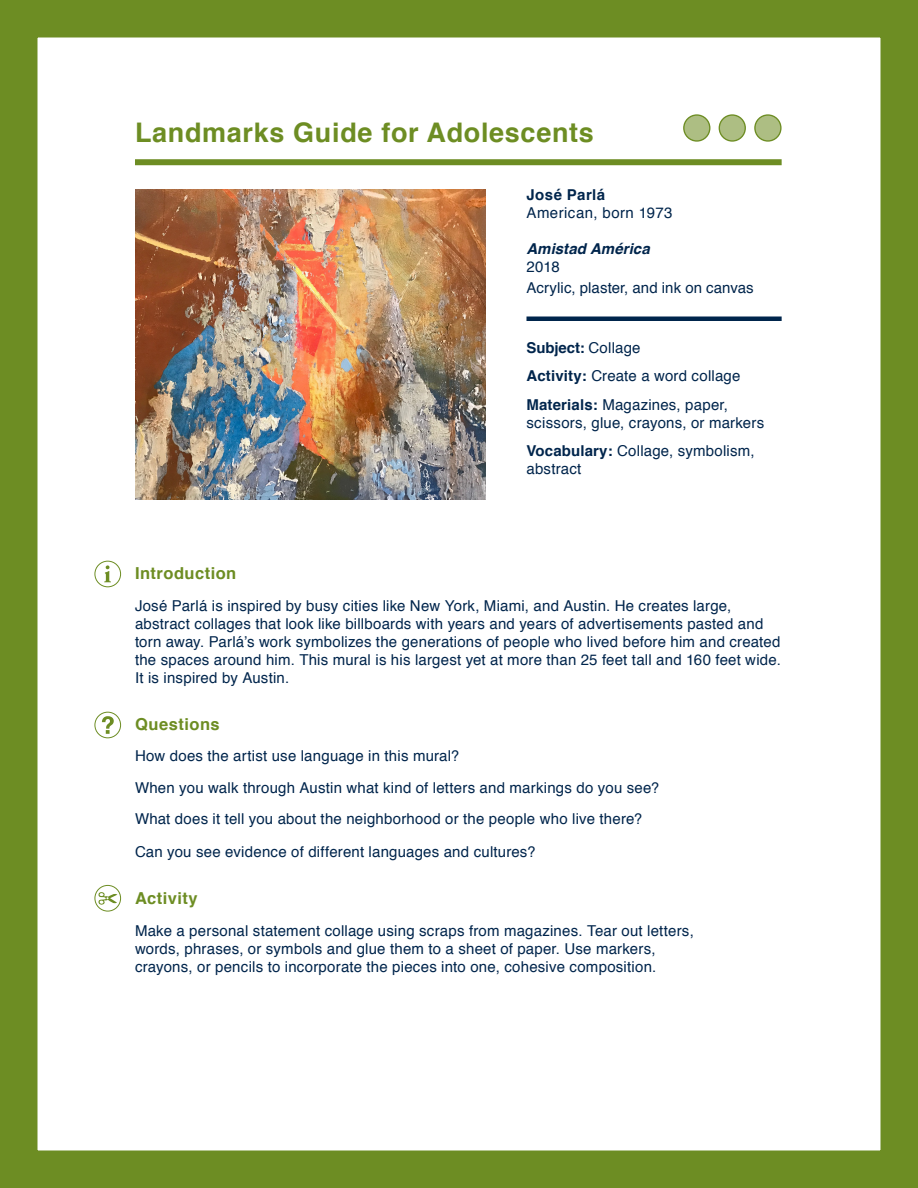
<style>
.page{position:relative;width:918px;height:1188px;background:#fff}
.page>*{position:absolute;margin:0;border:0;box-sizing:border-box;transform-origin:0 0}
.t1{font:700 27px "Helvetica";letter-spacing:.025em;color:#6d8d23}
.Paragraph_Style_1{font:700 16.5px "Helvetica";letter-spacing:.025em;color:#6d8d23}
.Paragraph_Style_1-2{font:15px/18px "Helvetica";letter-spacing:.015em;color:#00254c}
.Paragraph_Style_1-3{font:700 15px "Helvetica";letter-spacing:-.005em;color:#00254c}
.Paragraph_Style_1-4{font:italic 700 15px "Helvetica";letter-spacing:.005em;color:#00254c}
.Paragraph_Style_1-5{font:700 15px "Helvetica";letter-spacing:.02em;color:#00254c}
.s1{font-weight:400}
.s2{font-weight:700}
</style>
<div class="page">
<div style="left:95px;top:561px;width:26px;height:26px;border:1px solid #6d8d23;border-radius:50%"></div>
<svg style="left:104px;top:565px;width:7px;height:17px"></svg>
<div style="left:95px;top:712px;width:26px;height:26px;border:1px solid #6d8d23;border-radius:50%"></div>
<svg style="left:102px;top:716px;width:12px;height:18px"></svg>
<div style="left:684px;top:115px;width:26px;height:26px;background:#adbe83;border-radius:50%"></div>
<div style="left:683px;top:114px;width:27px;height:28px;border:1px solid #6d8d23;border-radius:50%"></div>
<div style="left:719px;top:115px;width:26px;height:26px;background:#adbe83;border-radius:50%"></div>
<div style="left:719px;top:114px;width:27px;height:28px;border:1px solid #6d8d23;border-radius:50%"></div>
<div style="left:755px;top:115px;width:26px;height:26px;background:#adbe83;border-radius:50%"></div>
<div style="left:754px;top:114px;width:28px;height:28px;border:1px solid #6d8d23;border-radius:50%"></div>
<svg style="left:97px;top:891px;width:20px;height:15px"></svg>
<div style="left:95px;top:885px;width:26px;height:26px;border:1px solid #6d8d23;border-radius:50%"></div>
<div style="left:526px;top:316px;width:256px;height:5px;background:#00254c"></div>
<div style="left:0;top:0;width:918px;height:1188px;border:38px solid #6d8d23"></div>
<div style="left:135px;top:159px;width:647px;height:6px;background:#6d8d23"></div>
<img style="left:135px;top:189px;width:351px;height:311px">
<p class="t1" style="left:135px;top:110px;width:460px">Landmarks Guide for Adolescents</p>
<p class="Paragraph_Style_1-5" style="left:526px;top:183px;width:80px">José Parlá</p>
<p class="Paragraph_Style_1-2" style="left:526px;top:204px;width:147px">American, born 1973</p>
<p class="Paragraph_Style_1-4" style="left:526px;top:237px;width:125px">Amistad América</p>
<p class="Paragraph_Style_1-2" style="left:526px;top:258px;width:35px">2018</p>
<p class="Paragraph_Style_1-2" style="left:526px;top:279px;width:229px">Acrylic, plaster, and ink on canvas</p>
<p class="Paragraph_Style_1-3" style="left:526px;top:335px;width:116px">Subject: <span class="s1">Collage</span></p>
<p class="Paragraph_Style_1-2" style="left:526px;top:367px;width:215px"><span class="s2">Activity:</span> Create a word collage</p>
<p class="Paragraph_Style_1-2" style="left:526px;top:396px;width:239px"><span class="s2">Materials:</span> Magazines, paper, scissors, glue, crayons, or markers</p>
<p class="Paragraph_Style_1-2" style="left:526px;top:442px;width:230px"><span class="s2">Vocabulary:</span> Collage, symbolism, abstract</p>
<p class="Paragraph_Style_1" style="left:135px;top:560px;width:103px">Introduction</p>
<p class="Paragraph_Style_1-2" style="left:135px;top:597px;width:647px">José Parlá is inspired by busy cities like New York, Miami, and Austin. He creates large, abstract collages that look like billboards with years and years of advertisements pasted and torn away. Parlá’s work symbolizes the generations of people who lived before him and created the spaces around him. This mural is his largest yet at more than 25 feet tall and 160 feet wide.<br>It is inspired by Austin.</p>
<p class="Paragraph_Style_1" style="left:135px;top:711px;width:86px">Questions</p>
<p class="Paragraph_Style_1-2" style="left:135px;top:747px;width:326px">How does the artist use language in this mural?</p>
<p class="Paragraph_Style_1-2" style="left:135px;top:779px;width:526px">When you walk through Austin what kind of letters and markings do you see?</p>
<p class="Paragraph_Style_1-2" style="left:135px;top:810px;width:509px">What does it tell you about the neighborhood or the people who live there?</p>
<p class="Paragraph_Style_1-2" style="left:135px;top:844px;width:402px">Can you see evidence of different languages and cultures?</p>
<p class="Paragraph_Style_1" style="left:135px;top:885px;width:64px">Activity</p>
<p class="Paragraph_Style_1-2" style="left:135px;top:922px;width:560px">Make a personal statement collage using scraps from magazines. Tear out letters, words, phrases, or symbols and glue them to a sheet of paper. Use markers, crayons, or pencils to incorporate the pieces into one, cohesive composition.</p>
</div>
